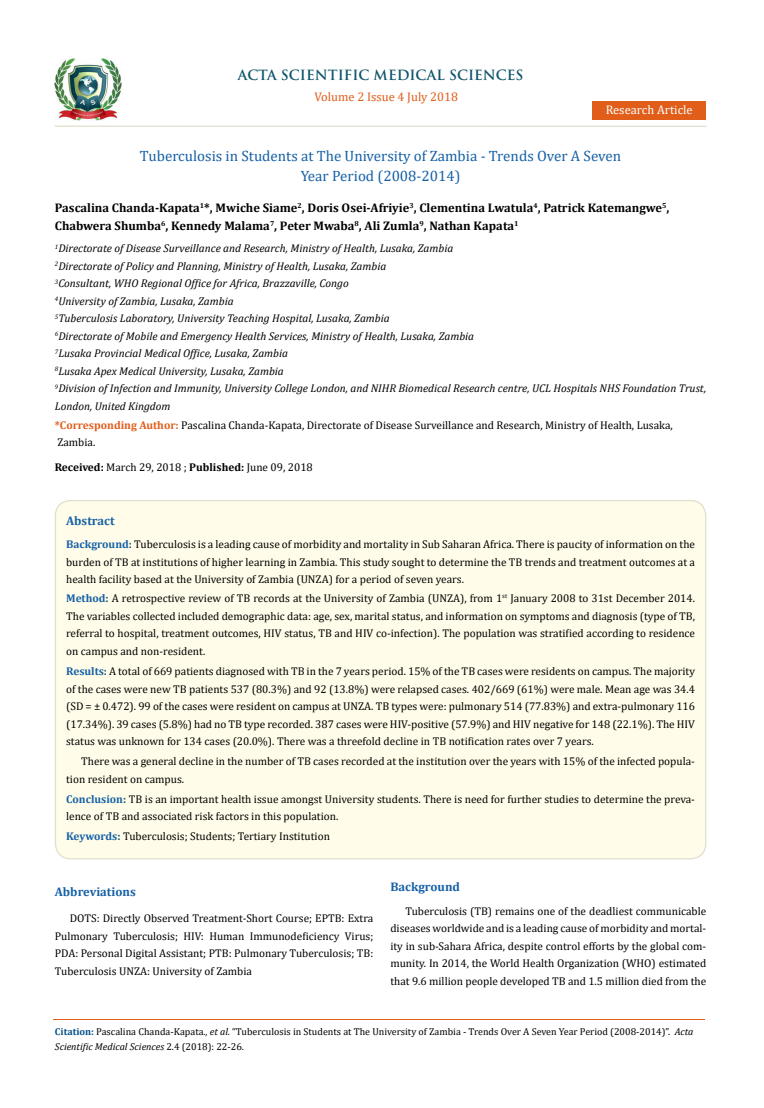
<style>
.page{position:relative;width:764px;height:1108px;background:#fff}
.page>*{position:absolute;margin:0;border:0;box-sizing:border-box;transform-origin:0 0}
.t1{font:15px/20px "Cambria";color:#1560a6;text-align:center}
.t2{font:700 13.75px "Trajan Pro";color:#0e546a}
.t3{font:700 12.5px/17.5px "Cambria";color:#000}
.t4{font:700 12.5px "Cambria";color:#1560a6}
.t5{font:12.5px "Cambria";color:#e05d1a}
.t6{font:12.5px "Cambria";color:#fff}
.t7{font:11.25px/17.5px "Cambria";color:#000;text-align:justify}
.t8{font:italic 11.25px/17.5px "Cambria";color:#000}
.t9{font:10px/15px "Cambria";color:#000}
.s1{font-weight:700;color:#e05d1a}
.s2{font-weight:700}
.s3{font-weight:700;color:#1560a6}
.s4{font-weight:700;color:#0e546a}
.s5{font-weight:700;color:#035089}
.s6{font-style:italic}
</style>
<div class="page">
<img style="left:54px;top:59px;width:67px;height:61px">
<div style="left:592px;top:101px;width:114px;height:19px;background:#e05d1a"></div>
<div style="left:55px;top:500px;width:650px;height:358px;background:#fffde9;border-radius:15px"></div>
<hr style="left:54px;top:1019px;width:651px;height:1px;background:#e05d1a">
<hr style="left:55px;top:126px;width:651px;height:1px;background:#e0dfcd">
<p class="t2" style="left:238px;top:66px;width:287px">ACTA SCIENTIFIC MEDICAL SCIENCES</p>
<p class="t5" style="left:314px;top:90px;width:145px">Volume 2 Issue 4 July 2018</p>
<p class="t6" style="left:605px;top:102px;width:89px">Research Article</p>
<h1 class="t1" style="left:140px;top:146px;width:483px">Tuberculosis in Students at The University of Zambia - Trends Over A Seven<br>Year Period (2008-2014)</h1>
<p class="t3" style="left:55px;top:199px;width:616px">Pascalina Chanda-Kapata<sup>1</sup>*, Mwiche Siame<sup>2</sup>, Doris Osei-Afriyie<sup>3</sup>, Clementina Lwatula<sup>4</sup>, Patrick Katemangwe<sup>5</sup>,<br>Chabwera Shumba<sup>6</sup>, Kennedy Malama<sup>7</sup>, Peter Mwaba<sup>8</sup>, Ali Zumla<sup>9</sup>, Nathan Kapata<sup>1</sup></p>
<p class="t8" style="left:55px;top:239px;width:653px"><sup>1</sup>Directorate of Disease Surveillance and Research, Ministry of Health, Lusaka, Zambia<br><sup>2</sup>Directorate of Policy and Planning, Ministry of Health, Lusaka, Zambia<br><sup>3</sup>Consultant, WHO Regional Office for Africa, Brazzaville, Congo<br><sup>4</sup>University of Zambia, Lusaka, Zambia<br><sup>5</sup>Tuberculosis Laboratory, University Teaching Hospital, Lusaka, Zambia<br><sup>6</sup>Directorate of Mobile and Emergency Health Services, Ministry of Health, Lusaka, Zambia<br><sup>7</sup>Lusaka Provincial Medical Office, Lusaka, Zambia<br><sup>8</sup>Lusaka Apex Medical University, Lusaka, Zambia<br><sup>9</sup>Division of Infection and Immunity, University College London, and NIHR Biomedical Research centre, UCL Hospitals NHS Foundation Trust, London, United Kingdom</p>
<p class="t7" style="left:55px;top:416px;width:619px"><span class="s1">*Corresponding Author:</span> Pascalina Chanda-Kapata, Directorate of Disease Surveillance and Research, Ministry of Health, Lusaka,<br>Zambia.</p>
<p class="t7" style="left:55px;top:458px;width:260px"><span class="s2">Received:</span> March 29, 2018 ; <span class="s2">Published:</span> June 09, 2018</p>
<p class="t4" style="left:66px;top:512px;width:50px">Abstract</p>
<p class="t7" style="left:66px;top:536px;width:630px"><span class="s3">Background</span><span class="s4">:</span> Tuberculosis is a leading cause of morbidity and mortality in Sub Saharan Africa. There is paucity of information on the burden of TB at institutions of higher learning in Zambia. This study sought to determine the TB trends and treatment outcomes at a health facility based at the University of Zambia (UNZA) for a period of seven years.</p>
<p class="t7" style="left:66px;top:589px;width:630px"><span class="s3">Method</span><span class="s4">:</span> A retrospective review of TB records at the University of Zambia (UNZA), from 1<sup>st</sup> January 2008 to 31st December 2014.<br>The variables collected included demographic data: age, sex, marital status, and information on symptoms and diagnosis (type of TB, referral to hospital, treatment outcomes, HIV status, TB and HIV co-infection). The population was stratified according to residence on campus and non-resident.</p>
<p class="t7" style="left:66px;top:662px;width:630px"><span class="s3">Results</span><span class="s4">:</span> A total of 669 patients diagnosed with TB in the 7 years period. 15% of the TB cases were residents on campus. The majority of the cases were new TB patients 537 (80.3%) and 92 (13.8%) were relapsed cases. 402/669 (61%) were male. Mean age was 34.4 (SD = ± 0.472). 99 of the cases were resident on campus at UNZA. TB types were: pulmonary 514 (77.83%) and extra-pulmonary 116 (17.34%). 39 cases (5.8%) had no TB type recorded. 387 cases were HIV-positive (57.9%) and HIV negative for 148 (22.1%). The HIV status was unknown for 134 cases (20.0%). There was a threefold decline in TB notification rates over 7 years.</p>
<p class="t7" style="left:66px;top:752px;width:630px;text-indent:15px">There was a general decline in the number of TB cases recorded at the institution over the years with 15% of the infected popula&shy;tion resident on campus.</p>
<p class="t7" style="left:66px;top:790px;width:630px"><span class="s3">Conclusion</span><span class="s4">:</span> TB is an important health issue amongst University students. There is need for further studies to determine the preva&shy;lence of TB and associated risk factors in this population.</p>
<p class="t7" style="left:66px;top:827px;width:265px"><span class="s3">Keywords</span><span class="s4">:</span> Tuberculosis; Students; Tertiary Institution</p>
<p class="t4" style="left:55px;top:883px;width:82px">Abbreviations</p>
<p class="t4" style="left:390px;top:878px;width:71px">Background</p>
<p class="t7" style="left:55px;top:909px;width:320px;text-indent:15px">DOTS: Directly Observed Treatment-Short Course; EPTB: Extra Pulmonary Tuberculosis; HIV: Human Immunodeficiency Virus; PDA: Personal Digital Assistant; PTB: Pulmonary Tuberculosis; TB:<br>Tuberculosis UNZA: University of Zambia</p>
<p class="t7" style="left:390px;top:902px;width:317px;text-indent:15px">Tuberculosis (TB) remains one of the deadliest communicable diseases worldwide and is a leading cause of morbidity and mortal&shy;ity in sub-Sahara Africa, despite control efforts by the global com&shy;munity. In 2014, the World Health Organization (WHO) estimated that 9.6 million people developed TB and 1.5 million died from the</p>
<p class="t9" style="left:55px;top:1024px;width:640px"><span class="s5">Citation:</span> Pascalina Chanda-Kapata<span class="s6">., et al.</span> “Tuberculosis in Students at The University of Zambia - Trends Over A Seven Year Period (2008-2014)”. <span class="s6">Acta<br>Scientific Medical Sciences</span> 2.4 (2018): 22-26.</p>
</div>
